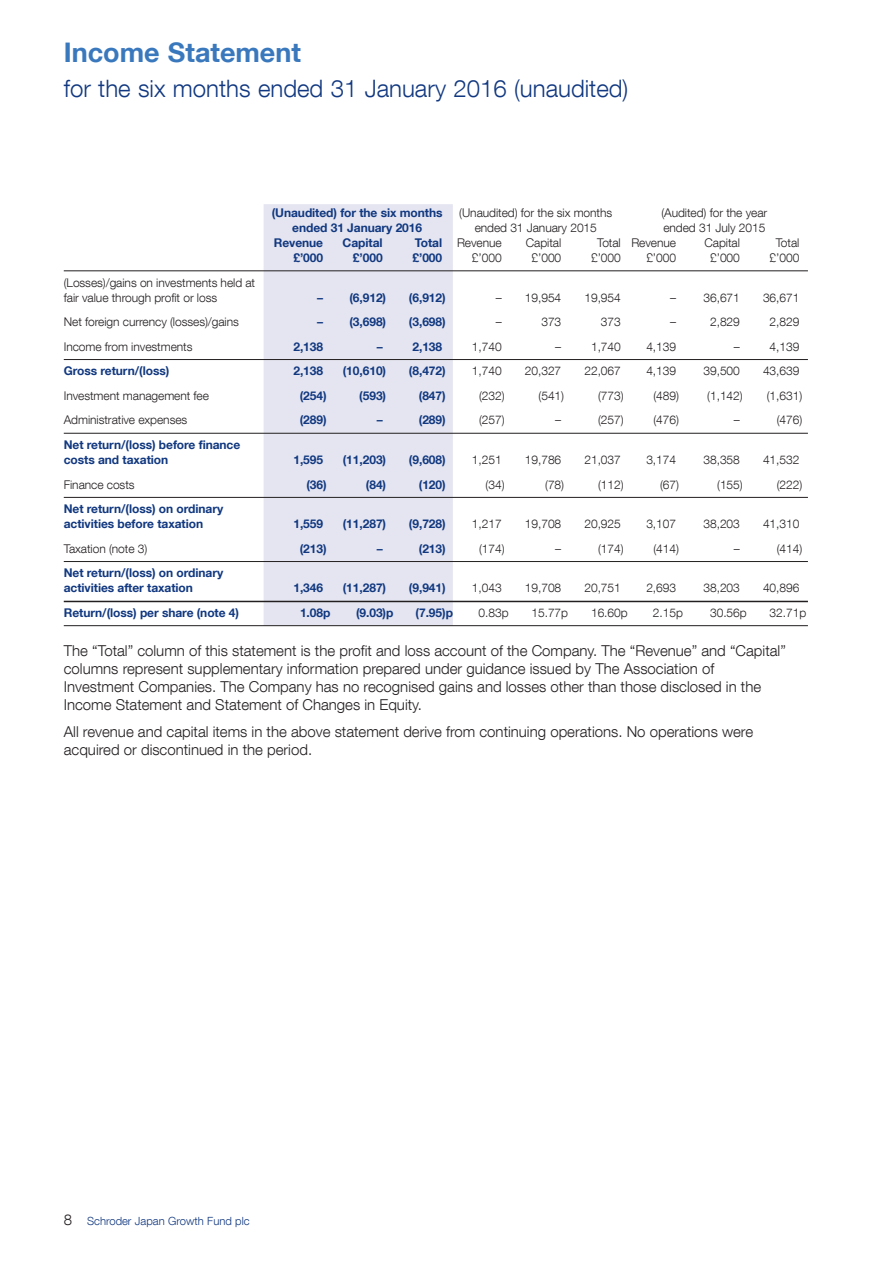
<style>
.page{position:relative;width:893px;height:1263px;background:#fff}
.page>*{position:absolute;margin:0;border:0;box-sizing:border-box;transform-origin:0 0}
.t1{font:700 27px "Helvetica Neue LT Com";color:#3a78bd}
.t2{font:300 24px "Helvetica Neue LT Com";color:#113880}
.t3{font:300 15px/18px "Helvetica Neue LT Com";color:#231f20}
.t4{font:300 12px/15px "Helvetica Neue LT Com";letter-spacing:-.005em;color:#231f20}
.t5{font:700 12px/15px "Helvetica Neue LT Com";letter-spacing:-.005em;color:#113880}
.t6{font:300 11.25px "Helvetica Neue LT Com";color:#113880}
.s1{font-weight:700;color:#113880}
.s2{font-size:15px;color:#231f20}
</style>
<div class="page">
<div style="left:264px;top:204px;width:189px;height:422px;background:#e4e5f0"></div>
<hr style="left:64px;top:270px;width:744px;height:1px;background:#231f20">
<hr style="left:64px;top:359px;width:744px;height:1px;background:#231f20">
<hr style="left:64px;top:433px;width:744px;height:1px;background:#231f20">
<hr style="left:64px;top:497px;width:744px;height:1px;background:#231f20">
<hr style="left:64px;top:561px;width:744px;height:1px;background:#231f20">
<hr style="left:64px;top:601px;width:744px;height:1px;background:#231f20">
<hr style="left:64px;top:625px;width:744px;height:1px;background:#231f20">
<p class="t1" style="left:64px;top:43px;width:239px">Income Statement</p>
<p class="t2" style="left:64px;top:80px;width:566px">for the six months ended 31 January 2016 (unaudited)</p>
<p class="t4" style="left:64px;top:276px;width:193px">(Losses)/gains on investments held at fair value through profit or loss</p>
<p class="t5" style="left:272px;top:207px;width:172px">(Unaudited) for the six months</p>
<p class="t4" style="left:459px;top:207px;width:154px">(Unaudited) for the six months</p>
<p class="t4" style="left:661px;top:207px;width:107px">(Audited) for the year</p>
<p class="t5" style="left:292px;top:222px;width:131px">ended 31 January 2016</p>
<p class="t4" style="left:475px;top:222px;width:124px">ended 31 January 2015</p>
<p class="t4" style="left:663px;top:222px;width:103px">ended 31 July 2015</p>
<p class="t5" style="left:274px;top:237px;width:51px">Revenue</p>
<p class="t5" style="left:343px;top:237px;width:42px">Capital</p>
<p class="t4" style="left:415px;top:237px;width:88px"><span class="s1">Total</span> Revenue</p>
<p class="t4" style="left:526px;top:237px;width:37px">Capital</p>
<p class="t4" style="left:597px;top:237px;width:81px">Total Revenue</p>
<p class="t4" style="left:704px;top:237px;width:37px">Capital</p>
<p class="t4" style="left:776px;top:237px;width:25px">Total</p>
<p class="t5" style="left:293px;top:252px;width:31px">£’000</p>
<p class="t5" style="left:353px;top:252px;width:31px">£’000</p>
<p class="t5" style="left:412px;top:252px;width:31px">£’000</p>
<p class="t4" style="left:472px;top:252px;width:31px">£’000</p>
<p class="t4" style="left:531px;top:252px;width:31px">£’000</p>
<p class="t4" style="left:591px;top:252px;width:31px">£’000</p>
<p class="t4" style="left:646px;top:252px;width:31px">£’000</p>
<p class="t4" style="left:710px;top:252px;width:31px">£’000</p>
<p class="t4" style="left:770px;top:252px;width:31px">£’000</p>
<p class="t5" style="left:317px;top:291px;width:71px">– (6,912)</p>
<p class="t5" style="left:409px;top:291px;width:38px">(6,912)</p>
<p class="t4" style="left:496px;top:291px;width:67px">– 19,954</p>
<p class="t4" style="left:584px;top:291px;width:38px">19,954</p>
<p class="t4" style="left:670px;top:291px;width:71px">– 36,671</p>
<p class="t4" style="left:763px;top:291px;width:38px">36,671</p>
<p class="t4" style="left:64px;top:316px;width:177px">Net foreign currency (losses)/gains</p>
<p class="t5" style="left:317px;top:316px;width:71px">– (3,698)</p>
<p class="t5" style="left:409px;top:316px;width:38px">(3,698)</p>
<p class="t4" style="left:496px;top:316px;width:7px">–</p>
<p class="t4" style="left:541px;top:316px;width:21px">373</p>
<p class="t4" style="left:601px;top:316px;width:21px">373</p>
<p class="t4" style="left:670px;top:316px;width:7px">–</p>
<p class="t4" style="left:710px;top:316px;width:31px">2,829</p>
<p class="t4" style="left:770px;top:316px;width:31px">2,829</p>
<p class="t4" style="left:64px;top:341px;width:130px">Income from investments</p>
<p class="t5" style="left:293px;top:341px;width:31px">2,138</p>
<p class="t5" style="left:377px;top:341px;width:7px">–</p>
<p class="t5" style="left:412px;top:341px;width:31px">2,138</p>
<p class="t4" style="left:472px;top:341px;width:31px">1,740</p>
<p class="t4" style="left:555px;top:341px;width:7px">–</p>
<p class="t4" style="left:591px;top:341px;width:31px">1,740</p>
<p class="t4" style="left:646px;top:341px;width:31px">4,139</p>
<p class="t4" style="left:734px;top:341px;width:7px">–</p>
<p class="t4" style="left:770px;top:341px;width:31px">4,139</p>
<p class="t5" style="left:64px;top:365px;width:107px">Gross return/(loss)</p>
<p class="t5" style="left:293px;top:365px;width:31px">2,138</p>
<p class="t5" style="left:343px;top:365px;width:45px">(10,610)</p>
<p class="t5" style="left:409px;top:365px;width:38px">(8,472)</p>
<p class="t4" style="left:472px;top:365px;width:31px">1,740</p>
<p class="t4" style="left:525px;top:365px;width:38px">20,327</p>
<p class="t4" style="left:584px;top:365px;width:38px">22,067</p>
<p class="t4" style="left:646px;top:365px;width:31px">4,139</p>
<p class="t4" style="left:703px;top:365px;width:38px">39,500</p>
<p class="t4" style="left:763px;top:365px;width:38px">43,639</p>
<p class="t4" style="left:64px;top:390px;width:147px">Investment management fee</p>
<p class="t5" style="left:300px;top:390px;width:28px">(254)</p>
<p class="t5" style="left:359px;top:390px;width:28px">(593)</p>
<p class="t5" style="left:419px;top:390px;width:28px">(847)</p>
<p class="t4" style="left:479px;top:390px;width:27px">(232)</p>
<p class="t4" style="left:539px;top:390px;width:27px">(541)</p>
<p class="t4" style="left:598px;top:390px;width:27px">(773)</p>
<p class="t4" style="left:653px;top:390px;width:27px">(489)</p>
<p class="t4" style="left:707px;top:390px;width:37px">(1,142)</p>
<p class="t4" style="left:767px;top:390px;width:37px">(1,631)</p>
<p class="t4" style="left:64px;top:414px;width:125px">Administrative expenses</p>
<p class="t5" style="left:300px;top:414px;width:28px">(289)</p>
<p class="t5" style="left:377px;top:414px;width:7px">–</p>
<p class="t5" style="left:419px;top:414px;width:28px">(289)</p>
<p class="t4" style="left:479px;top:414px;width:27px">(257)</p>
<p class="t4" style="left:555px;top:414px;width:7px">–</p>
<p class="t4" style="left:598px;top:414px;width:27px">(257)</p>
<p class="t4" style="left:653px;top:414px;width:27px">(476)</p>
<p class="t4" style="left:734px;top:414px;width:7px">–</p>
<p class="t4" style="left:777px;top:414px;width:27px">(476)</p>
<p class="t5" style="left:64px;top:439px;width:178px">Net return/(loss) before finance costs and taxation</p>
<p class="t5" style="left:293px;top:454px;width:31px">1,595</p>
<p class="t5" style="left:343px;top:454px;width:45px">(11,203)</p>
<p class="t5" style="left:409px;top:454px;width:38px">(9,608)</p>
<p class="t4" style="left:472px;top:454px;width:31px">1,251</p>
<p class="t4" style="left:525px;top:454px;width:38px">19,786</p>
<p class="t4" style="left:584px;top:454px;width:38px">21,037</p>
<p class="t4" style="left:646px;top:454px;width:31px">3,174</p>
<p class="t4" style="left:703px;top:454px;width:38px">38,358</p>
<p class="t4" style="left:763px;top:454px;width:38px">41,532</p>
<p class="t4" style="left:64px;top:478px;width:72px">Finance costs</p>
<p class="t5" style="left:306px;top:478px;width:22px">(36)</p>
<p class="t5" style="left:366px;top:478px;width:22px">(84)</p>
<p class="t5" style="left:419px;top:478px;width:28px">(120)</p>
<p class="t4" style="left:486px;top:478px;width:20px">(34)</p>
<p class="t4" style="left:545px;top:478px;width:20px">(78)</p>
<p class="t4" style="left:598px;top:478px;width:27px">(112)</p>
<p class="t4" style="left:660px;top:478px;width:20px">(67)</p>
<p class="t4" style="left:717px;top:478px;width:27px">(155)</p>
<p class="t4" style="left:777px;top:478px;width:27px">(222)</p>
<p class="t5" style="left:64px;top:503px;width:161px">Net return/(loss) on ordinary activities before taxation</p>
<p class="t5" style="left:293px;top:518px;width:31px">1,559</p>
<p class="t5" style="left:343px;top:518px;width:45px">(11,287)</p>
<p class="t5" style="left:409px;top:518px;width:38px">(9,728)</p>
<p class="t4" style="left:472px;top:518px;width:31px">1,217</p>
<p class="t4" style="left:525px;top:518px;width:38px">19,708</p>
<p class="t4" style="left:584px;top:518px;width:38px">20,925</p>
<p class="t4" style="left:646px;top:518px;width:31px">3,107</p>
<p class="t4" style="left:703px;top:518px;width:38px">38,203</p>
<p class="t4" style="left:763px;top:518px;width:38px">41,310</p>
<p class="t4" style="left:64px;top:543px;width:85px">Taxation (note 3)</p>
<p class="t5" style="left:300px;top:543px;width:28px">(213)</p>
<p class="t5" style="left:377px;top:543px;width:7px">–</p>
<p class="t5" style="left:419px;top:543px;width:28px">(213)</p>
<p class="t4" style="left:479px;top:543px;width:27px">(174)</p>
<p class="t4" style="left:555px;top:543px;width:7px">–</p>
<p class="t4" style="left:598px;top:543px;width:27px">(174)</p>
<p class="t4" style="left:653px;top:543px;width:27px">(414)</p>
<p class="t4" style="left:734px;top:543px;width:7px">–</p>
<p class="t4" style="left:777px;top:543px;width:27px">(414)</p>
<p class="t5" style="left:64px;top:567px;width:161px">Net return/(loss) on ordinary activities after taxation</p>
<p class="t5" style="left:293px;top:582px;width:31px">1,346</p>
<p class="t5" style="left:343px;top:582px;width:45px">(11,287)</p>
<p class="t5" style="left:409px;top:582px;width:38px">(9,941)</p>
<p class="t4" style="left:472px;top:582px;width:31px">1,043</p>
<p class="t4" style="left:525px;top:582px;width:38px">19,708</p>
<p class="t4" style="left:584px;top:582px;width:38px">20,751</p>
<p class="t4" style="left:646px;top:582px;width:31px">2,693</p>
<p class="t4" style="left:703px;top:582px;width:38px">38,203</p>
<p class="t4" style="left:763px;top:582px;width:38px">40,896</p>
<p class="t5" style="left:64px;top:607px;width:177px">Return/(loss) per share (note 4)</p>
<p class="t5" style="left:300px;top:607px;width:32px">1.08p</p>
<p class="t5" style="left:356px;top:607px;width:39px">(9.03)p</p>
<p class="t5" style="left:416px;top:607px;width:39px">(7.95)p</p>
<p class="t4" style="left:479px;top:607px;width:31px">0.83p</p>
<p class="t4" style="left:531px;top:607px;width:38px">15.77p</p>
<p class="t4" style="left:591px;top:607px;width:38px">16.60p</p>
<p class="t4" style="left:653px;top:607px;width:31px">2.15p</p>
<p class="t4" style="left:710px;top:607px;width:38px">30.56p</p>
<p class="t4" style="left:770px;top:607px;width:38px">32.71p</p>
<p class="t3" style="left:64px;top:644px;width:724px">The “Total” column of this statement is the profit and loss account of the Company. The “Revenue” and “Capital” columns represent supplementary information prepared under guidance issued by The Association of Investment Companies. The Company has no recognised gains and losses other than those disclosed in the Income Statement and Statement of Changes in Equity.</p>
<p class="t3" style="left:64px;top:724px;width:691px">All revenue and capital items in the above statement derive from continuing operations. No operations were acquired or discontinued in the period.</p>
<p class="t6" style="left:64px;top:1217px;width:187px"><span class="s2">8</span> Schroder Japan Growth Fund plc</p>
</div>
